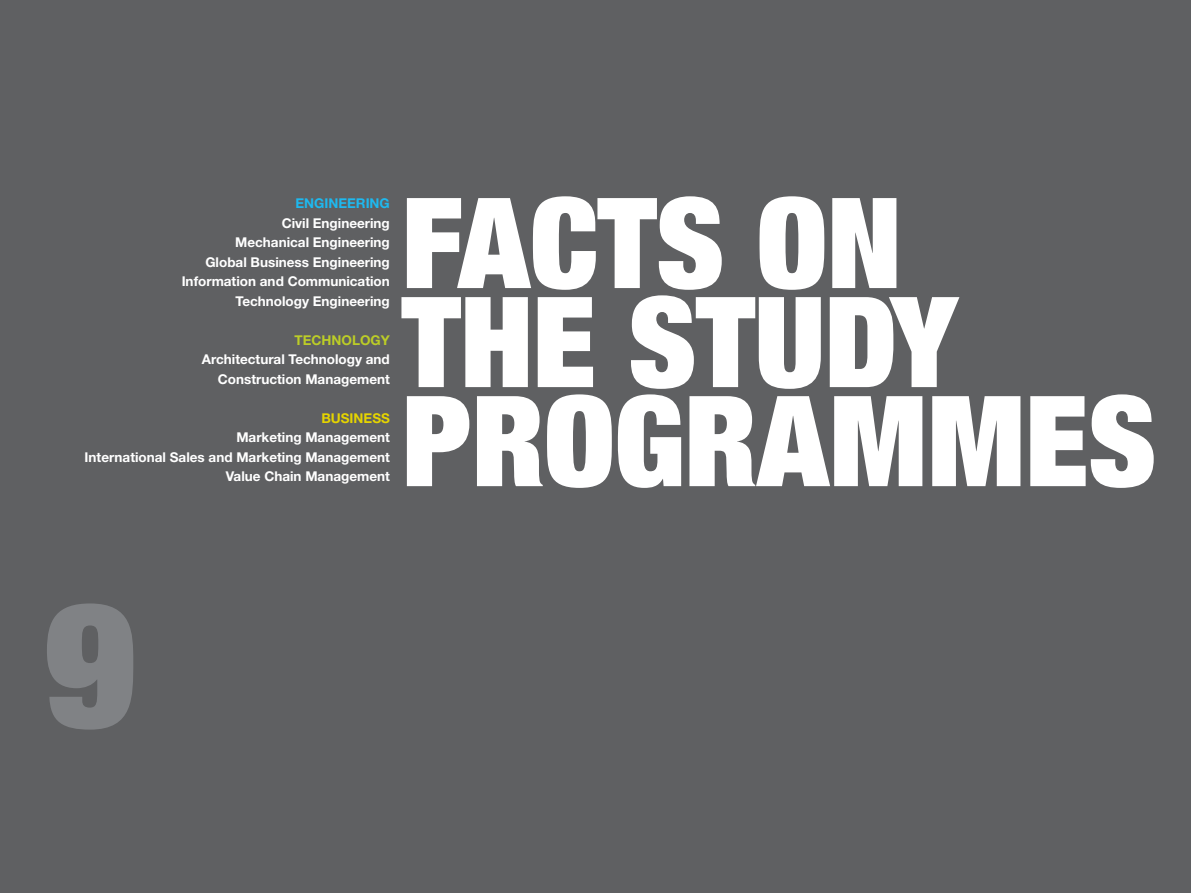
<style>
.page{position:relative;width:1191px;height:893px;background:#5f6062}
.page>*{position:absolute;margin:0;border:0;box-sizing:border-box;transform-origin:0 0}
.t1{font:900 condensed 174.75px "Helvetica Neue LT Std";color:#808285}
.t2{font:900 condensed 126px "Helvetica Neue LT Std";color:#fff}
.t3{font:700 13.5px/19.5px "Helvetica Neue LT Std";color:#fff;text-align:right}
.t4{font:700 13.5px "Helvetica Neue LT Std";color:#1eb9ef}
.t5{font:700 13.5px "Helvetica Neue LT Std";color:#bccd27}
.t6{font:700 13.5px "Helvetica Neue LT Std";color:#e5d400}
</style>
<div class="page">
<p class="t4" style="left:295px;top:195px;width:96px">Engineering</p>
<p class="t3" style="left:182px;top:213px;width:210px">Civil Engineering<br>Mechanical Engineering<br>Global Business Engineering<br>Information and Communication<br>Technology Engineering</p>
<p class="t5" style="left:294px;top:331px;width:97px">Technology</p>
<p class="t3" style="left:202px;top:349px;width:189px">Architectural Technology and<br>Construction Management</p>
<p class="t6" style="left:321px;top:409px;width:61px">BUSINESS</p>
<p class="t3" style="left:85px;top:427px;width:307px">Marketing Management<br>International Sales and Marketing Management<br>Value Chain Management</p>
<h2 class="t2" style="left:402px;top:163px;width:64px">FACTS</h2>
<h2 class="t2" style="left:757px;top:163px;width:70px">ON</h2>
<h2 class="t2" style="left:402px;top:262px;width:65px">THE</h2>
<h2 class="t2" style="left:628px;top:262px;width:67px">STUDY</h2>
<h2 class="t2" style="left:402px;top:361px;width:76px">PROGRAMMES</h2>
<h1 class="t1" style="left:45px;top:553px;width:92px">9</h1>
</div>
